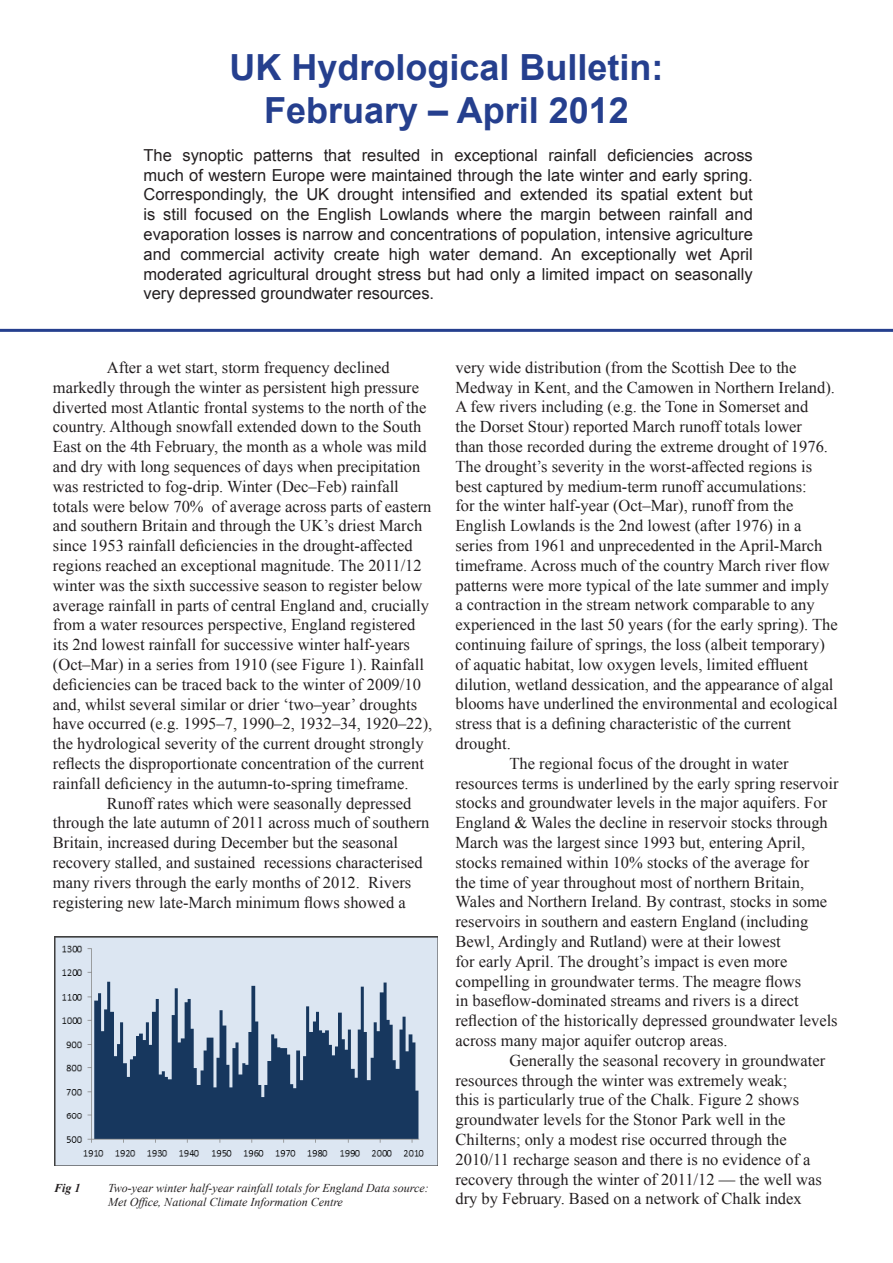
<style>
.page{position:relative;width:893px;height:1263px;background:#fff}
.page>*{position:absolute;margin:0;border:0;box-sizing:border-box;transform-origin:0 0}
.t1{font:700 36px/43.2px "Arial";color:#253f8e;text-align:center}
.t2{font:16.5px/19.8px "Times New Roman";color:#231f20}
.t3{font:16.5px/19.8px "Arial";color:#231f20;text-align:justify}
.t4{font:italic 12px/14.4px "Times New Roman";color:#231f20}
.t5{font:italic 700 12px "Times New Roman";color:#231f20}
</style>
<div class="page">
<hr style="left:0;top:329px;width:893px;height:3px;background:#253f8e">
<img style="left:54px;top:936px;width:383px;height:230px">
<h1 class="t1" style="left:229px;top:47px;width:436px">UK Hydrological Bulletin:<br>February – April 2012</h1>
<p class="t3" style="left:144px;top:145px;width:611px">The synoptic patterns that resulted in exceptional rainfall deficiencies across much of western Europe were maintained through the late winter and early spring.<br>Correspondingly, the UK drought intensified and extended its spatial extent but is still focused on the English Lowlands where the margin between rainfall and evaporation losses is narrow and concentrations of population, intensive agriculture and commercial activity create high water demand. An exceptionally wet April moderated agricultural drought stress but had only a limited impact on seasonally very depressed groundwater resources.</p>
<p class="t2" style="left:53px;top:357px;width:381px;text-indent:54px">After a wet start, storm frequency declined markedly through the winter as persistent high pressure diverted most Atlantic frontal systems to the north of the country. Although snowfall extended down to the South East on the 4th February, the month as a whole was mild and dry with long sequences of days when precipitation was restricted to fog-drip. Winter (Dec–Feb) rainfall totals were below 70% of average across parts of eastern and southern Britain and through the UK’s driest March since 1953 rainfall deficiencies in the drought-affected regions reached an exceptional magnitude. The 2011/12 winter was the sixth successive season to register below average rainfall in parts of central England and, crucially from a water resources perspective, England registered its 2nd lowest rainfall for successive winter half-years (Oct–Mar) in a series from 1910 (see Figure 1). Rainfall deficiencies can be traced back to the winter of 2009/10 and, whilst several similar or drier ‘two–year’ droughts have occurred (e.g. 1995–7, 1990–2, 1932–34, 1920–22), the hydrological severity of the current drought strongly reflects the disproportionate concentration of the current rainfall deficiency in the autumn-to-spring timeframe.</p>
<p class="t2" style="left:53px;top:793px;width:378px;text-indent:54px">Runoff rates which were seasonally depressed through the late autumn of 2011 across much of southern Britain, increased during December but the seasonal recovery stalled, and sustained recessions characterised many rivers through the early months of 2012. Rivers registering new late-March minimum flows showed a</p>
<p class="t5" style="left:54px;top:1179px;width:28px">Fig 1</p>
<p class="t4" style="left:108px;top:1180px;width:322px">Two-year winter half-year rainfall totals for England Data source:<br>Met Office, National Climate Information Centre</p>
<p class="t2" style="left:455px;top:357px;width:342px">very wide distribution (from the Scottish Dee to the</p>
<p class="t2" style="left:455px;top:377px;width:381px">Medway in Kent, and the Camowen in Northern Ireland).</p>
<p class="t2" style="left:455px;top:397px;width:354px">A few rivers including (e.g. the Tone in Somerset and</p>
<p class="t2" style="left:455px;top:416px;width:348px">the Dorset Stour) reported March runoff totals lower</p>
<p class="t2" style="left:455px;top:436px;width:374px">than those recorded during the extreme drought of 1976.</p>
<p class="t2" style="left:455px;top:456px;width:358px">The drought’s severity in the worst-affected regions is</p>
<p class="t2" style="left:455px;top:476px;width:353px">best captured by medium-term runoff accumulations:</p>
<p class="t2" style="left:455px;top:496px;width:339px">for the winter half-year (Oct–Mar), runoff from the</p>
<p class="t2" style="left:455px;top:515px;width:348px">English Lowlands is the 2nd lowest (after 1976) in a</p>
<p class="t2" style="left:455px;top:535px;width:369px">series from 1961 and unprecedented in the April-March</p>
<p class="t2" style="left:455px;top:555px;width:376px">timeframe. Across much of the country March river flow</p>
<p class="t2" style="left:455px;top:575px;width:375px">patterns were more typical of the late summer and imply</p>
<p class="t2" style="left:455px;top:595px;width:361px">a contraction in the stream network comparable to any</p>
<p class="t2" style="left:455px;top:614px;width:384px">experienced in the last 50 years (for the early spring). The</p>
<p class="t2" style="left:455px;top:634px;width:371px">continuing failure of springs, the loss (albeit temporary)</p>
<p class="t2" style="left:455px;top:654px;width:354px">of aquatic habitat, low oxygen levels, limited effluent</p>
<p class="t2" style="left:455px;top:674px;width:380px">dilution, wetland dessication, and the appearance of algal</p>
<p class="t2" style="left:455px;top:694px;width:384px">blooms have underlined the environmental and ecological</p>
<p class="t2" style="left:455px;top:713px;width:337px">stress that is a defining characteristic of the current</p>
<p class="t2" style="left:455px;top:733px;width:57px">drought.</p>
<p class="t2" style="left:509px;top:753px;width:281px">The regional focus of the drought in water</p>
<p class="t2" style="left:455px;top:773px;width:385px">resources terms is underlined by the early spring reservoir</p>
<p class="t2" style="left:455px;top:793px;width:373px">stocks and groundwater levels in the major aquifers. For</p>
<p class="t2" style="left:455px;top:812px;width:374px">England &amp; Wales the decline in reservoir stocks through</p>
<p class="t2" style="left:455px;top:832px;width:351px">March was the largest since 1993 but, entering April,</p>
<p class="t2" style="left:455px;top:852px;width:355px">stocks remained within 10% stocks of the average for</p>
<p class="t2" style="left:455px;top:872px;width:350px">the time of year throughout most of northern Britain,</p>
<p class="t2" style="left:455px;top:892px;width:373px">Wales and Northern Ireland. By contrast, stocks in some</p>
<p class="t2" style="left:455px;top:911px;width:354px">reservoirs in southern and eastern England (including</p>
<p class="t2" style="left:455px;top:931px;width:327px">Bewl, Ardingly and Rutland) were at their lowest</p>
<p class="t2" style="left:455px;top:951px;width:333px">for early April. The drought’s impact is even more</p>
<p class="t2" style="left:455px;top:971px;width:347px">compelling in groundwater terms. The meagre flows</p>
<p class="t2" style="left:455px;top:991px;width:345px">in baseflow-dominated streams and rivers is a direct</p>
<p class="t2" style="left:455px;top:1010px;width:384px">reflection of the historically depressed groundwater levels</p>
<p class="t2" style="left:455px;top:1030px;width:274px">across many major aquifer outcrop areas.</p>
<p class="t2" style="left:509px;top:1050px;width:317px">Generally the seasonal recovery in groundwater</p>
<p class="t2" style="left:455px;top:1070px;width:333px">resources through the winter was extremely weak;</p>
<p class="t2" style="left:455px;top:1090px;width:345px">this is particularly true of the Chalk. Figure 2 shows</p>
<p class="t2" style="left:455px;top:1109px;width:331px">groundwater levels for the Stonor Park well in the</p>
<p class="t2" style="left:455px;top:1129px;width:333px">Chilterns; only a modest rise occurred through the</p>
<p class="t2" style="left:455px;top:1149px;width:357px">2010/11 recharge season and there is no evidence of a</p>
<p class="t2" style="left:455px;top:1169px;width:368px">recovery through the winter of 2011/12 — the well was</p>
<p class="t2" style="left:455px;top:1189px;width:348px">dry by February. Based on a network of Chalk index</p>
</div>
